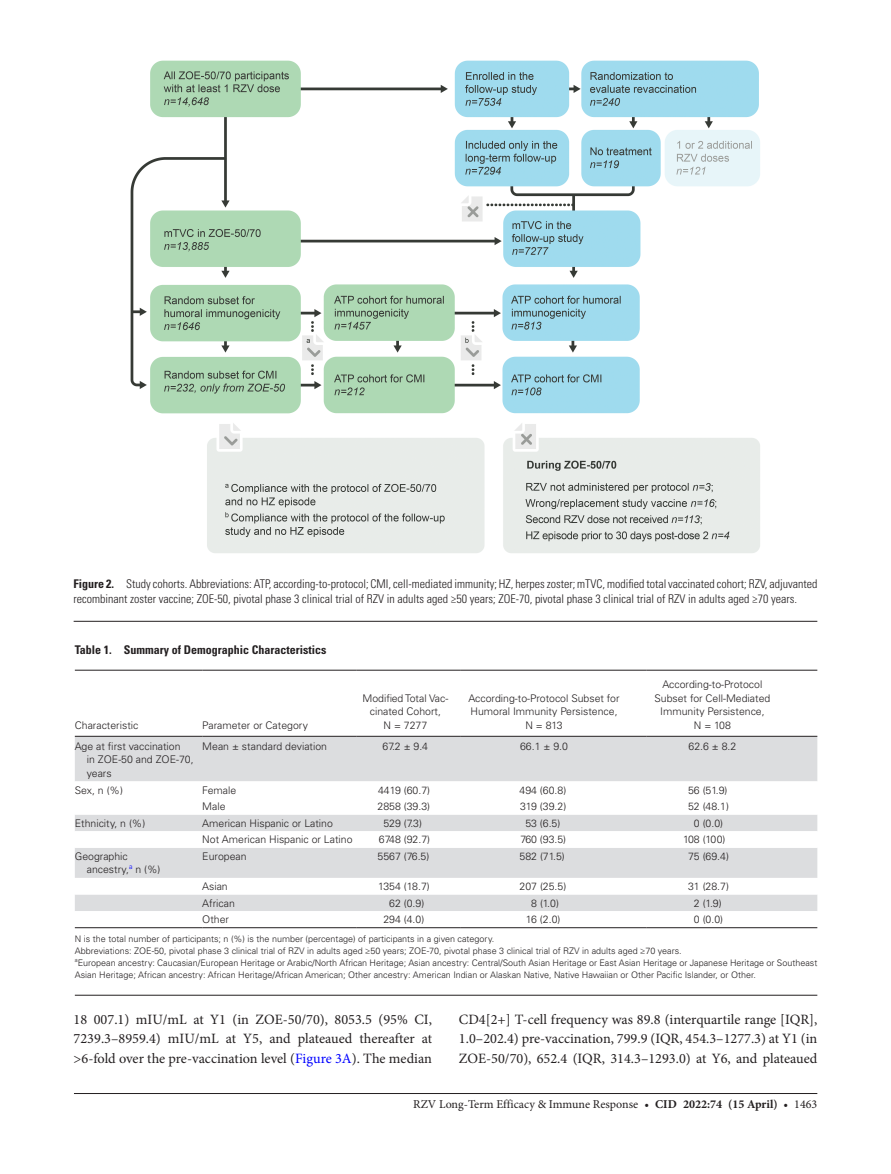
<style>
.page{position:relative;width:891px;height:1174px;background:#fff}
.page>*{position:absolute;margin:0;border:0;box-sizing:border-box;transform-origin:0 0}
.t1{font:14.25px/19.5px "Minion Pro";color:#231f20;text-align:justify}
.t2{font:300 condensed 12px/15px "Univers LT Std";color:#231f20}
.t3{font:12px "Minion Pro";color:#231f20}
.t4{font:700 condensed 12px "Univers LT Std";color:#231f20}
.t5{font:300 10.5px/13.5px "Univers LT Std";color:#231f20;text-align:center}
.t6{font:300 9px/12px "Univers LT Std";color:#231f20}
.t7{font:300 6.9px "Univers LT Std";color:#00f}
.t8{font:300 6px "Univers LT Std";color:#231f20}
.s1{font-weight:700}
.s2{color:#00f}
</style>
<div class="page">
<hr style="left:74px;top:1093px;width:743px;height:1px;background:#231f20">
<hr style="left:74px;top:621px;width:743px;height:1px;background:#231f20">
<img style="left:130px;top:60px;width:630px;height:493px">
<hr style="left:75px;top:995px;width:742px;height:1px;background:#231f20">
<svg style="left:75px;top:735px;width:742px;height:1px"></svg>
<div style="left:75px;top:737px;width:742px;height:44px;background:#dcdddf"></div>
<svg style="left:75px;top:815px;width:742px;height:96px;fill:#dcdddf"></svg>
<hr style="left:75px;top:670px;width:127px;height:1px;background:#231f20">
<hr style="left:202px;top:670px;width:155px;height:1px;background:#231f20">
<hr style="left:357px;top:670px;width:103px;height:1px;background:#231f20">
<hr style="left:460px;top:670px;width:187px;height:1px;background:#231f20">
<hr style="left:647px;top:670px;width:170px;height:1px;background:#231f20">
<hr style="left:75px;top:736px;width:127px;height:1px;background:#231f20">
<hr style="left:202px;top:736px;width:155px;height:1px;background:#231f20">
<hr style="left:357px;top:736px;width:103px;height:1px;background:#231f20">
<hr style="left:460px;top:736px;width:187px;height:1px;background:#231f20">
<hr style="left:647px;top:736px;width:170px;height:1px;background:#231f20">
<hr style="left:75px;top:927px;width:127px;height:1px;background:#231f20">
<hr style="left:202px;top:927px;width:155px;height:1px;background:#231f20">
<hr style="left:357px;top:927px;width:103px;height:1px;background:#231f20">
<hr style="left:460px;top:927px;width:187px;height:1px;background:#231f20">
<hr style="left:647px;top:927px;width:170px;height:1px;background:#231f20">
<p class="t2" style="left:74px;top:576px;width:745px"><span class="s1">Figure 2.</span> Study cohorts. Abbreviations: ATP, according-to-protocol; CMI, cell-mediated immunity; HZ, herpes zoster; mTVC, modified total vaccinated cohort; RZV, adjuvanted recombinant zoster vaccine; ZOE-50, pivotal phase 3 clinical trial of RZV in adults aged ≥50 years; ZOE-70, pivotal phase 3 clinical trial of RZV in adults aged ≥70 years.</p>
<p class="t4" style="left:75px;top:642px;width:253px">Table 1. Summary of Demographic Characteristics</p>
<p class="t5" style="left:75px;top:718px;width:65px">Characteristic</p>
<p class="t5" style="left:202px;top:718px;width:107px">Parameter or Category</p>
<p class="t5" style="left:362px;top:691px;width:87px">Modified Total Vac&shy;cinated Cohort,<br>N = 7277</p>
<p class="t5" style="left:469px;top:691px;width:153px">According-to-Protocol Subset for<br>Humoral Immunity Persistence,<br>N = 813</p>
<p class="t5" style="left:654px;top:678px;width:117px">According-to-Protocol<br>Subset for Cell-Mediated<br>Immunity Persistence,<br>N = 108</p>
<p class="t5" style="left:87px;top:739px;width:108px;text-align:left;text-indent:-12px">Age at first vaccination<br>in ZOE-50 and ZOE-70, years</p>
<p class="t5" style="left:202px;top:739px;width:126px">Mean ± standard deviation</p>
<p class="t5" style="left:383px;top:739px;width:47px">67.2 ± 9.4</p>
<p class="t5" style="left:520px;top:739px;width:49px">66.1 ± 9.0</p>
<p class="t5" style="left:689px;top:739px;width:49px">62.6 ± 8.2</p>
<p class="t5" style="left:75px;top:783px;width:50px">Sex, n (%)</p>
<p class="t5" style="left:202px;top:783px;width:36px">Female</p>
<p class="t5" style="left:378px;top:783px;width:54px">4419 (60.7)</p>
<p class="t5" style="left:520px;top:783px;width:48px">494 (60.8)</p>
<p class="t5" style="left:688px;top:783px;width:41px">56 (51.9)</p>
<p class="t5" style="left:202px;top:800px;width:25px">Male</p>
<p class="t5" style="left:378px;top:800px;width:54px">2858 (39.3)</p>
<p class="t5" style="left:520px;top:800px;width:48px">319 (39.2)</p>
<p class="t5" style="left:688px;top:800px;width:42px">52 (48.1)</p>
<p class="t5" style="left:75px;top:816px;width:72px">Ethnicity, n (%)</p>
<p class="t5" style="left:202px;top:816px;width:132px">American Hispanic or Latino</p>
<p class="t5" style="left:383px;top:816px;width:40px">529 (7.3)</p>
<p class="t5" style="left:525px;top:816px;width:37px">53 (6.5)</p>
<p class="t5" style="left:694px;top:816px;width:31px">0 (0.0)</p>
<p class="t5" style="left:202px;top:833px;width:152px">Not American Hispanic or Latino</p>
<p class="t5" style="left:379px;top:833px;width:53px">6748 (92.7)</p>
<p class="t5" style="left:520px;top:833px;width:47px">760 (93.5)</p>
<p class="t5" style="left:683px;top:833px;width:44px">108 (100)</p>
<p class="t5" style="left:75px;top:849px;width:56px;text-align:right">Geographic ancestry,</p>
<p class="t5" style="left:202px;top:849px;width:46px">European</p>
<p class="t5" style="left:378px;top:849px;width:53px">5567 (76.5)</p>
<p class="t5" style="left:520px;top:849px;width:47px">582 (71.5)</p>
<p class="t5" style="left:688px;top:849px;width:42px">75 (69.4)</p>
<p class="t5" style="left:202px;top:880px;width:27px">Asian</p>
<p class="t5" style="left:378px;top:880px;width:53px">1354 (18.7)</p>
<p class="t5" style="left:520px;top:880px;width:48px">207 (25.5)</p>
<p class="t5" style="left:688px;top:880px;width:42px">31 (28.7)</p>
<p class="t5" style="left:202px;top:896px;width:34px">African</p>
<p class="t5" style="left:389px;top:896px;width:37px">62 (0.9)</p>
<p class="t5" style="left:531px;top:896px;width:29px">8 (1.0)</p>
<p class="t5" style="left:694px;top:896px;width:29px">2 (1.9)</p>
<p class="t5" style="left:202px;top:913px;width:28px">Other</p>
<p class="t5" style="left:383px;top:913px;width:42px">294 (4.0)</p>
<p class="t5" style="left:526px;top:913px;width:36px">16 (2.0)</p>
<p class="t5" style="left:694px;top:913px;width:31px">0 (0.0)</p>
<p class="t6" style="left:75px;top:932px;width:608px">N is the total number of participants; n (%) is the number (percentage) of participants in a given category.<br>Abbreviations: ZOE-50, pivotal phase 3 clinical trial of RZV in adults aged ≥50 years; ZOE-70, pivotal phase 3 clinical trial of RZV in adults aged ≥70 years.</p>
<p class="t8" style="left:75px;top:956px;width:4px">a</p>
<p class="t6" style="left:75px;top:956px;width:744px;text-indent:3px">European ancestry: Caucasian/European Heritage or Arabic/North African Heritage; Asian ancestry: Central/South Asian Heritage or East Asian Heritage or Japanese Heritage or Southeast<br>Asian Heritage; African ancestry: African Heritage/African American; Other ancestry: American Indian or Alaskan Native, Native Hawaiian or Other Pacific Islander, or Other.</p>
<p class="t7" style="left:129px;top:862px;width:5px">a</p>
<p class="t5" style="left:135px;top:863px;width:27px">n (%)</p>
<h1 class="t1" style="left:74px;top:1010px;width:360px">18 007.1) mIU/mL at Y1 (in ZOE-50/70), 8053.5 (95% CI, 7239.3–8959.4) mIU/mL at Y5, and plateaued thereafter at &gt;6-fold over the pre-vaccination level (<span class="s2">Figure 3A</span>). The median</h1>
<h1 class="t1" style="left:459px;top:1010px;width:360px">CD4[2+] T-cell frequency was 89.8 (interquartile range [IQR], 1.0–202.4) pre-vaccination, 799.9 (IQR, 454.3–1277.3) at Y1 (in ZOE-50/70), 652.4 (IQR, 314.3–1293.0) at Y6, and plateaued</h1>
<p class="t3" style="left:413px;top:1096px;width:406px">RZV Long-Term Efficacy &amp; Immune Response • <span class="s1">cid 2022:74 (15 April)</span> • 1463</p>
</div>
